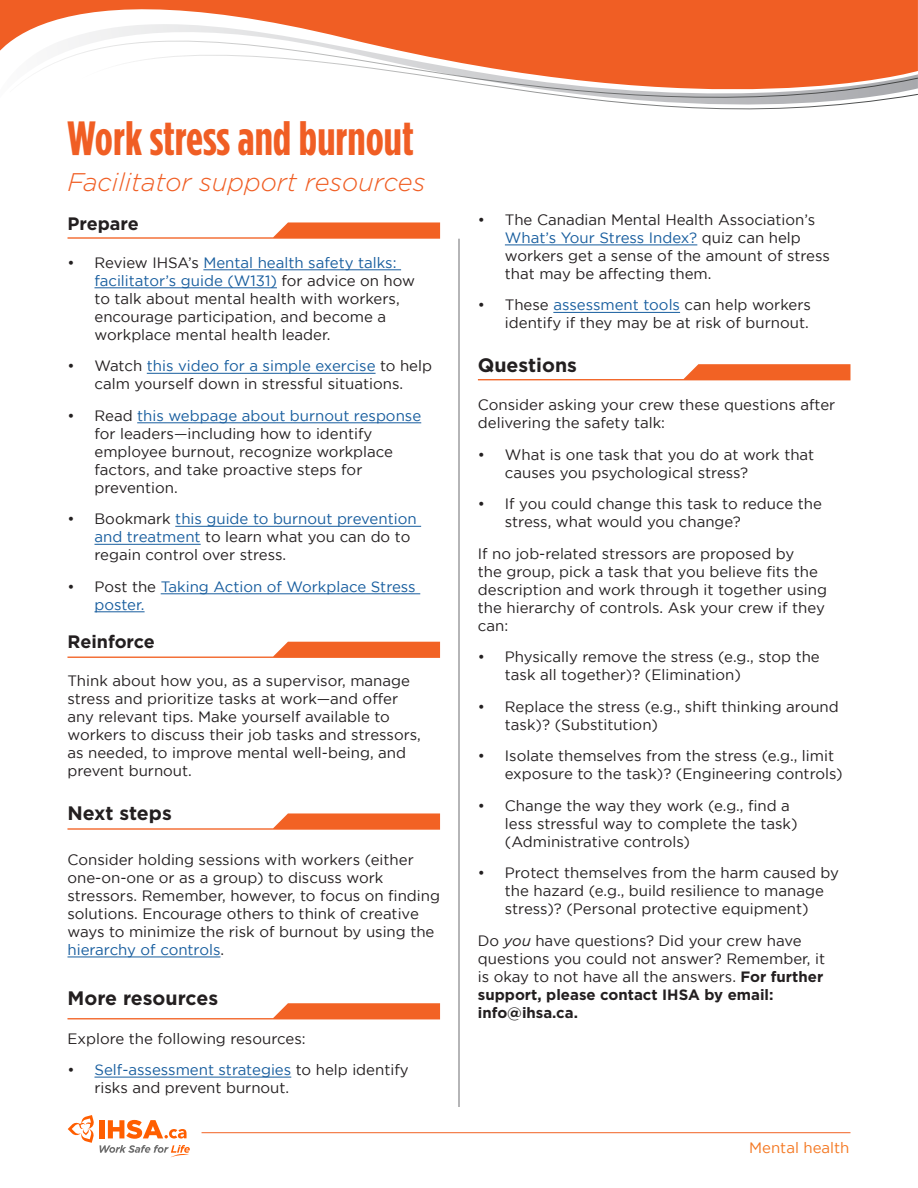
<style>
.page{position:relative;width:918px;height:1188px;background:#fff}
.page>*{position:absolute;margin:0;border:0;box-sizing:border-box;transform-origin:0 0}
.t1{font:700 48px "Gotham Condensed";color:#f05e24}
.t2{font:italic 300 25.5px "Gotham";color:#f05e24}
.t3{font:700 19.5px "Gotham";color:#231f20}
.t4{font:700 18px "Gotham";color:#231f20}
.t5{font:15px/18px "Gotham";color:#231f20}
.t6{font:15px/18px "Gotham";color:#175d9e}
.t7{font:15px "Gotham";color:#f47721}
.s1{color:#175d9e}
.s2{color:#231f20}
.s3{font-style:italic}
.s4{font-weight:700}
</style>
<div class="page">
<hr style="left:459px;top:239px;width:1px;height:868px;background:#6c6d70">
<svg style="left:68px;top:1115px;width:122px;height:42px"></svg>
<svg style="left:0;top:0;width:918px;height:51px;fill:#f05e24"></svg>
<svg style="left:8px;top:39px;width:910px;height:30px"></svg>
<svg style="left:53px;top:53px;width:865px;height:57px"></svg>
<hr style="left:202px;top:1132px;width:648px;height:1px;background:#f26224">
<hr style="left:505px;top:245px;width:192px;height:1px;background:#175d9e">
<hr style="left:553px;top:312px;width:127px;height:1px;background:#175d9e">
<hr style="left:203px;top:270px;width:198px;height:1px;background:#175d9e">
<hr style="left:94px;top:288px;width:183px;height:1px;background:#175d9e">
<hr style="left:147px;top:373px;width:229px;height:1px;background:#175d9e">
<hr style="left:137px;top:423px;width:284px;height:1px;background:#175d9e">
<hr style="left:175px;top:526px;width:246px;height:1px;background:#175d9e">
<hr style="left:94px;top:544px;width:107px;height:1px;background:#175d9e">
<hr style="left:161px;top:594px;width:259px;height:1px;background:#175d9e">
<hr style="left:94px;top:612px;width:51px;height:1px;background:#175d9e">
<hr style="left:68px;top:957px;width:153px;height:1px;background:#175d9e">
<hr style="left:94px;top:1077px;width:197px;height:1px;background:#175d9e">
<svg style="left:68px;top:222px;width:372px;height:17px"></svg>
<svg style="left:478px;top:364px;width:372px;height:16px"></svg>
<svg style="left:67px;top:1003px;width:373px;height:16px"></svg>
<svg style="left:67px;top:642px;width:373px;height:16px"></svg>
<svg style="left:67px;top:813px;width:373px;height:17px"></svg>
<p class="t1" style="left:67px;top:110px;width:348px">Work stress and burnout</p>
<p class="t2" style="left:67px;top:166px;width:359px">Facilitator support resources</p>
<p class="t4" style="left:68px;top:211px;width:73px">Prepare</p>
<p class="t5" style="left:94px;top:253px;width:322px;text-indent:-27px">• Review IHSA’s <span class="s1">Mental health safety talks: facilitator’s guide (W131)</span> for advice on how to talk about mental health with workers, encourage participation, and become a workplace mental health leader.</p>
<p class="t5" style="left:68px;top:357px;width:366px;text-align:center">• Watch <span class="s1">this video for a simple exercise</span> to help calm yourself down in stressful situations.</p>
<p class="t5" style="left:94px;top:406px;width:328px;text-indent:-27px">• Read <span class="s1">this webpage about burnout response </span>for leaders—including how to identify employee burnout, recognize workplace factors, and take proactive steps for prevention.</p>
<p class="t5" style="left:94px;top:510px;width:324px;text-indent:-27px">• Bookmark <span class="s1">this guide to burnout prevention and treatment</span> to learn what you can do to regain control over stress.</p>
<p class="t6" style="left:94px;top:577px;width:323px;text-indent:-27px"><span class="s2">• Post the</span> Taking Action of Workplace Stress poster.</p>
<p class="t4" style="left:68px;top:630px;width:89px">Reinforce</p>
<p class="t5" style="left:68px;top:672px;width:355px">Think about how you, as a supervisor, manage stress and prioritize tasks at work—and offer any relevant tips. Make yourself available to workers to discuss their job tasks and stressors, as needed, to improve mental well-being, and prevent burnout.</p>
<p class="t3" style="left:68px;top:800px;width:106px">Next steps</p>
<p class="t5" style="left:68px;top:850px;width:374px">Consider holding sessions with workers (either one-on-one or as a group) to discuss work stressors. Remember, however, to focus on finding solutions. Encourage others to think of creative ways to minimize the risk of burnout by using the <span class="s1">hierarchy of controls</span>.</p>
<p class="t3" style="left:68px;top:986px;width:152px">More resources</p>
<p class="t5" style="left:68px;top:1029px;width:240px">Explore the following resources:</p>
<p class="t5" style="left:94px;top:1061px;width:316px;text-indent:-27px">• <span class="s1">Self-assessment strategies</span> to help identify risks and prevent burnout.</p>
<p class="t5" style="left:505px;top:210px;width:326px;text-indent:-27px">• The Canadian Mental Health Association’s <span class="s1">What’s Your Stress Index?</span> quiz can help workers get a sense of the amount of stress that may be affecting them.</p>
<p class="t5" style="left:478px;top:296px;width:335px;text-align:right">• These <span class="s1">assessment tools</span> can help workers identify if they may be at risk of burnout.</p>
<p class="t3" style="left:478px;top:352px;width:101px">Questions</p>
<p class="t5" style="left:478px;top:396px;width:359px">Consider asking your crew these questions after delivering the safety talk:</p>
<p class="t5" style="left:505px;top:445px;width:311px;text-indent:-27px">• What is one task that you do at work that causes you psychological stress?</p>
<p class="t5" style="left:505px;top:495px;width:319px;text-indent:-27px">• If you could change this task to reduce the stress, what would you change?</p>
<p class="t5" style="left:478px;top:544px;width:351px">If no job-related stressors are proposed by<br>the group, pick a task that you believe fits the description and work through it together using the hierarchy of controls. Ask your crew if they can:</p>
<p class="t5" style="left:505px;top:648px;width:316px;text-indent:-27px">• Physically remove the stress (e.g., stop the task all together)? (Elimination)</p>
<p class="t5" style="left:505px;top:697px;width:335px;text-indent:-27px">• Replace the stress (e.g., shift thinking around task)? (Substitution)</p>
<p class="t5" style="left:505px;top:747px;width:339px;text-indent:-27px">• Isolate themselves from the stress (e.g., limit exposure to the task)? (Engineering controls)</p>
<p class="t5" style="left:505px;top:796px;width:294px;text-indent:-27px">• Change the way they work (e.g., find a less stressful way to complete the task) (Administrative controls)</p>
<p class="t5" style="left:505px;top:864px;width:336px;text-indent:-27px">• Protect themselves from the harm caused by the hazard (e.g., build resilience to manage stress)? (Personal protective equipment)</p>
<p class="t5" style="left:478px;top:931px;width:349px">Do <span class="s3">you</span> have questions? Did your crew have questions you could not answer? Remember, it is okay to not have all the answers. <span class="s4">For further support, please contact IHSA by email: info@ihsa.ca.</span></p>
<p class="t7" style="left:749px;top:1140px;width:102px">Mental health</p>
</div>
